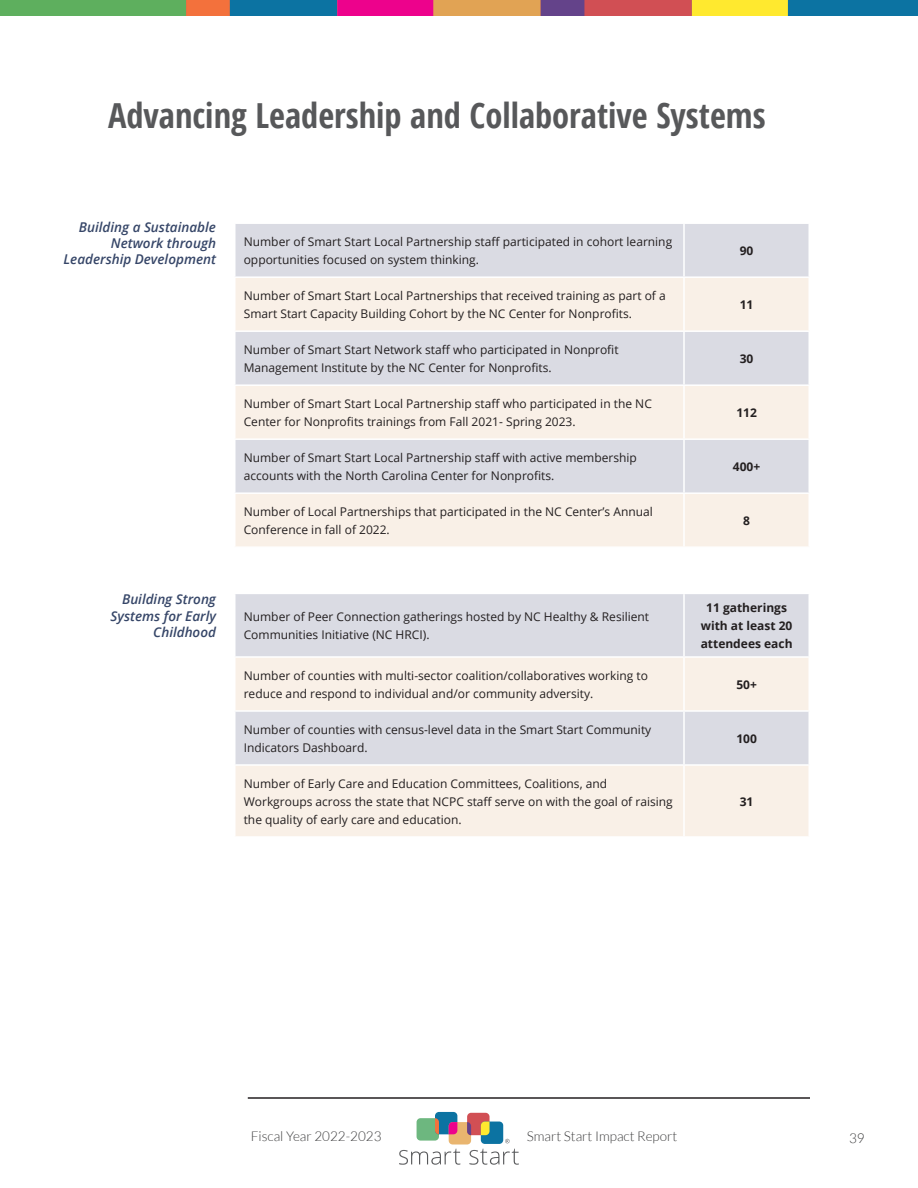
<style>
.page{position:relative;width:918px;height:1188px;background:#fff}
.page>*{position:absolute;margin:0;border:0;box-sizing:border-box;transform-origin:0 0}
.t1{font:700 condensed 34.5px "Open Sans";color:#57585a}
.t2{font:italic 600 13.5px/16.2px "Open Sans";color:#364668;text-align:right}
.t3{font:300 13.5px "Lato";color:#3e3e3f}
.t4{font:12px/18px "Open Sans";color:#231f20}
.t5{font:700 12px/18px "Open Sans";color:#231f20;text-align:center}
</style>
<div class="page">
<hr style="left:248px;top:1097px;width:562px;height:2px;background:#231f20">
<svg style="left:0;top:0;width:918px;height:16px;background:#8c7e6d"></svg>
<div style="left:417px;top:1118px;width:22px;height:23px;background:#6db77f;border-radius:4px"></div>
<div style="left:435px;top:1112px;width:22px;height:22px;background:#0c73a2;border-radius:4px"></div>
<div style="left:449px;top:1122px;width:22px;height:23px;background:#e9b56f;border-radius:4px"></div>
<div style="left:467px;top:1113px;width:23px;height:22px;background:#d14f54;border-radius:4px"></div>
<div style="left:481px;top:1122px;width:22px;height:22px;background:#0c73a2;border-radius:4px"></div>
<svg style="left:481px;top:1122px;width:9px;height:13px"></svg>
<svg style="left:467px;top:1122px;width:4px;height:13px"></svg>
<svg style="left:449px;top:1122px;width:8px;height:12px"></svg>
<svg style="left:435px;top:1118px;width:4px;height:16px"></svg>
<svg style="left:469px;top:1149px;width:50px;height:16px"></svg>
<svg style="left:399px;top:1149px;width:61px;height:16px"></svg>
<svg style="left:505px;top:1139px;width:5px;height:4px"></svg>
<div style="left:236px;top:224px;width:572px;height:52px;background:#dadbe3"></div>
<svg style="left:236px;top:278px;width:572px;height:268px;background:#ece7e5"></svg>
<hr style="left:683px;top:278px;width:2px;height:52px;background:#fff">
<hr style="left:234px;top:330px;width:450px;height:2px;background:#fff">
<hr style="left:683px;top:332px;width:2px;height:52px;background:#fff">
<hr style="left:234px;top:384px;width:450px;height:2px;background:#fff">
<hr style="left:683px;top:386px;width:2px;height:52px;background:#fff">
<hr style="left:234px;top:438px;width:450px;height:2px;background:#fff">
<hr style="left:684px;top:438px;width:126px;height:2px;background:#fff">
<hr style="left:683px;top:440px;width:2px;height:52px;background:#fff">
<hr style="left:234px;top:492px;width:450px;height:2px;background:#fff">
<hr style="left:684px;top:492px;width:126px;height:2px;background:#fff">
<hr style="left:683px;top:494px;width:2px;height:52px;background:#fff">
<hr style="left:684px;top:330px;width:126px;height:2px;background:#fff">
<hr style="left:684px;top:384px;width:126px;height:2px;background:#fff">
<hr style="left:683px;top:224px;width:2px;height:52px;background:#fff">
<div style="left:236px;top:594px;width:572px;height:62px;background:#dadbe3"></div>
<svg style="left:236px;top:658px;width:572px;height:178px;background:#efe9e5"></svg>
<hr style="left:683px;top:594px;width:2px;height:62px;background:#fff">
<hr style="left:683px;top:658px;width:2px;height:52px;background:#fff">
<hr style="left:234px;top:710px;width:450px;height:2px;background:#fff">
<hr style="left:684px;top:710px;width:126px;height:2px;background:#fff">
<hr style="left:683px;top:712px;width:2px;height:52px;background:#fff">
<hr style="left:234px;top:764px;width:450px;height:2px;background:#fff">
<hr style="left:684px;top:764px;width:126px;height:2px;background:#fff">
<hr style="left:683px;top:766px;width:2px;height:70px;background:#fff">
<h1 class="t1" style="left:108px;top:92px;width:659px">Advancing Leadership and Collaborative Systems</h1>
<p class="t2" style="left:64px;top:218px;width:154px">Building a Sustainable<br>Network through<br>Leadership Development</p>
<p class="t2" style="left:111px;top:591px;width:107px">Building Strong<br>Systems for Early<br>Childhood</p>
<p class="t4" style="left:244px;top:232px;width:430px">Number of Smart Start Local Partnership staff participated in cohort learning opportunities focused on system thinking.</p>
<p class="t5" style="left:740px;top:241px;width:15px">90</p>
<p class="t4" style="left:244px;top:286px;width:424px">Number of Smart Start Local Partnerships that received training as part of a<br>Smart Start Capacity Building Cohort by the NC Center for Nonprofits.</p>
<p class="t5" style="left:740px;top:295px;width:15px">11</p>
<p class="t4" style="left:244px;top:340px;width:376px">Number of Smart Start Network staff who participated in Nonprofit<br>Management Institute by the NC Center for Nonprofits.</p>
<p class="t5" style="left:740px;top:349px;width:15px">30</p>
<p class="t4" style="left:244px;top:394px;width:410px">Number of Smart Start Local Partnership staff who participated in the NC<br>Center for Nonprofits trainings from Fall 2021- Spring 2023.</p>
<p class="t5" style="left:736px;top:403px;width:22px">112</p>
<p class="t4" style="left:244px;top:448px;width:395px">Number of Smart Start Local Partnership staff with active membership accounts with the North Carolina Center for Nonprofits.</p>
<p class="t5" style="left:733px;top:457px;width:29px">400+</p>
<p class="t4" style="left:244px;top:502px;width:411px">Number of Local Partnerships that participated in the NC Center’s Annual<br>Conference in fall of 2022.</p>
<p class="t5" style="left:743px;top:511px;width:8px">8</p>
<p class="t4" style="left:244px;top:607px;width:407px">Number of Peer Connection gatherings hosted by NC Healthy &amp; Resilient<br>Communities Initiative (NC HRCI).</p>
<p class="t5" style="left:701px;top:598px;width:93px">11 gatherings with at least 20 attendees each</p>
<p class="t4" style="left:244px;top:666px;width:406px">Number of counties with multi-sector coalition/collaboratives working to reduce and respond to individual and/or community adversity.</p>
<p class="t5" style="left:736px;top:675px;width:22px">50+</p>
<p class="t4" style="left:244px;top:720px;width:409px">Number of counties with census-level data in the Smart Start Community<br>Indicators Dashboard.</p>
<p class="t5" style="left:736px;top:729px;width:22px">100</p>
<p class="t4" style="left:244px;top:774px;width:431px">Number of Early Care and Education Committees, Coalitions, and<br>Workgroups across the state that NCPC staff serve on with the goal of raising the quality of early care and education.</p>
<p class="t5" style="left:740px;top:792px;width:15px">31</p>
<p class="t3" style="left:251px;top:1129px;width:132px">Fiscal Year 2022-2023</p>
<p class="t3" style="left:527px;top:1129px;width:152px">Smart Start Impact Report</p>
<p class="t3" style="left:849px;top:1131px;width:17px">39</p>
</div>
